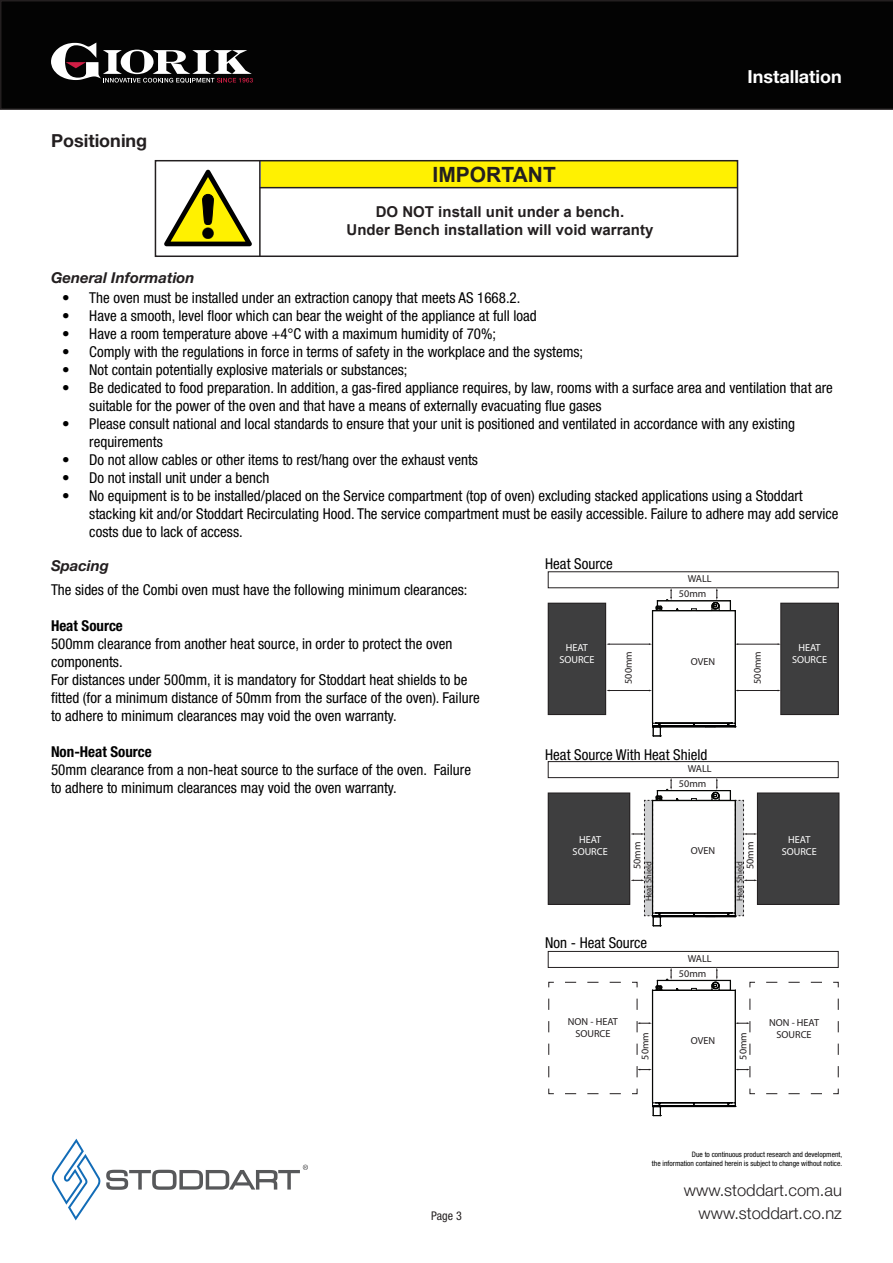
<style>
.page{position:relative;width:893px;height:1263px;background:#fff}
.page>*{position:absolute;margin:0;border:0;box-sizing:border-box;transform-origin:0 0}
.t1{font:700 21px "Arial";color:#231f20}
.Header_non_content{font:700 18px "Helvetica Neue LT Pro";color:#fff}
.Sub_Header_-_JM{font:700 18px "Helvetica Neue LT Pro";color:#231f20}
.t2{font:300 16.5px/22.8px "Helvetica Neue LT Pro";color:#231f20;text-align:right}
.operation{font:condensed 15px/18px "Helvetica Neue LT Pro";color:#000}
.t3{font:700 15px "Arial";color:#231f20}
.Sub_Header_Info_-_JM{font:italic 700 15px "Helvetica Neue LT Pro";color:#231f20}
.t4{font:condensed 12px "Helvetica Neue LT Pro";color:#231f20}
.t5{font:10.2px/15px "Myriad Pro";color:#231f20}
.t6{font:10.2px/12.1px "Myriad Pro";color:#fff;text-align:center}
.t7{font:8.55px "Myriad Pro";color:#231f20}
.t8{font:condensed 7.5px/9px "Helvetica Neue LT Pro";color:#000;text-align:right}
.s1{font-weight:700}
</style>
<div class="page">
<svg style="left:51px;top:1139px;width:257px;height:81px"></svg>
<div style="left:0;top:0;width:893px;height:110px;background:#030303"></div>
<svg style="left:51px;top:43px;width:202px;height:40px"></svg>
<svg style="left:164px;top:170px;width:88px;height:76px"></svg>
<div style="left:261px;top:161px;width:476px;height:27px;background:#fff101"></div>
<div style="left:155px;top:160px;width:583px;height:97px;border:2px solid #231f20"></div>
<hr style="left:259px;top:161px;width:2px;height:95px;background:#231f20">
<hr style="left:260px;top:187px;width:478px;height:1px;background:#231f20">
<div style="left:548px;top:603px;width:58px;height:111px;background:#3e3e3f"></div>
<div style="left:548px;top:603px;width:58px;height:112px;border:1px solid #231f20"></div>
<hr style="left:609px;top:690px;width:40px;height:1px;background:#231f20">
<hr style="left:609px;top:644px;width:40px;height:1px;background:#231f20">
<hr style="left:738px;top:690px;width:40px;height:1px;background:#231f20">
<hr style="left:738px;top:644px;width:40px;height:1px;background:#231f20">
<div style="left:781px;top:603px;width:57px;height:111px;background:#3e3e3f"></div>
<div style="left:781px;top:603px;width:57px;height:112px;border:1px solid #231f20"></div>
<svg style="left:649px;top:588px;width:89px;height:149px"></svg>
<div style="left:548px;top:761px;width:290px;height:17px;border:1px solid #231f20"></div>
<div style="left:548px;top:793px;width:82px;height:111px;background:#3e3e3f"></div>
<div style="left:548px;top:793px;width:82px;height:112px;border:1px solid #231f20"></div>
<div style="left:757px;top:793px;width:82px;height:111px;background:#3e3e3f"></div>
<div style="left:757px;top:793px;width:82px;height:112px;border:1px solid #231f20"></div>
<svg style="left:631px;top:778px;width:126px;height:149px"></svg>
<div style="left:548px;top:951px;width:290px;height:17px;border:1px solid #231f20"></div>
<svg style="left:766px;top:1093px;width:56px;height:1px"></svg>
<svg style="left:766px;top:982px;width:73px;height:6px"></svg>
<svg style="left:833px;top:998px;width:6px;height:96px"></svg>
<svg style="left:548px;top:1088px;width:73px;height:6px"></svg>
<svg style="left:548px;top:982px;width:6px;height:95px"></svg>
<svg style="left:565px;top:982px;width:56px;height:1px"></svg>
<svg style="left:632px;top:967px;width:123px;height:149px"></svg>
<p class="Sub_Header_-_JM" style="left:51px;top:129px;width:98px">Positioning</p>
<p class="Sub_Header_Info_-_JM" style="left:51px;top:268px;width:145px">General Information</p>
<p class="t1" style="left:433px;top:160px;width:125px">IMPORTANT</p>
<p class="t3" style="left:376px;top:201px;width:250px">DO NOT install unit under a bench.</p>
<p class="t3" style="left:347px;top:219px;width:308px">Under Bench installation will void warranty</p>
<p class="Header_non_content" style="left:747px;top:65px;width:96px">Installation</p>
<p class="operation" style="left:62px;top:288px;width:460px">• The oven must be installed under an extraction canopy that meets AS 1668.2.</p>
<p class="operation" style="left:62px;top:306px;width:476px">• Have a smooth, level floor which can bear the weight of the appliance at full load</p>
<p class="operation" style="left:62px;top:324px;width:435px">• Have a room temperature above +4°C with a maximum humidity of 70%;</p>
<p class="operation" style="left:62px;top:342px;width:522px">• Comply with the regulations in force in terms of safety in the workplace and the systems;</p>
<p class="operation" style="left:62px;top:360px;width:347px">• Not contain potentially explosive materials or substances;</p>
<p class="operation" style="left:89px;top:378px;width:745px;text-indent:-27px">• Be dedicated to food preparation. In addition, a gas-fired appliance requires, by law, rooms with a surface area and ventilation that are suitable for the power of the oven and that have a means of externally evacuating flue gases</p>
<p class="operation" style="left:89px;top:414px;width:707px;text-indent:-27px">• Please consult national and local standards to ensure that your unit is positioned and ventilated in accordance with any existing requirements</p>
<p class="operation" style="left:62px;top:450px;width:417px">• Do not allow cables or other items to rest/hang over the exhaust vents</p>
<p class="operation" style="left:62px;top:468px;width:209px">• Do not install unit under a bench</p>
<p class="operation" style="left:89px;top:486px;width:751px;text-indent:-27px">• No equipment is to be installed/placed on the Service compartment (top of oven) excluding stacked applications using a Stoddart stacking kit and/or Stoddart Recirculating Hood. The service compartment must be easily accessible. Failure to adhere may add service costs due to lack of access.</p>
<p class="Sub_Header_Info_-_JM" style="left:51px;top:556px;width:60px">Spacing</p>
<p class="operation" style="left:545px;top:554px;width:69px">Heat Source</p>
<p class="t5" style="left:688px;top:571px;width:25px">WALL</p>
<p class="operation" style="left:51px;top:580px;width:418px">The sides of the Combi oven must have the following minimum clearances:</p>
<p class="operation" style="left:51px;top:616px;width:403px"><span class="s1">Heat Source<br></span>500mm clearance from another heat source, in order to protect the oven components.</p>
<p class="operation" style="left:51px;top:670px;width:430px">For distances under 500mm, it is mandatory for Stoddart heat shields to be fitted (for a minimum distance of 50mm from the surface of the oven). Failure to adhere to minimum clearances may void the oven warranty.</p>
<p class="operation" style="left:51px;top:742px;width:421px"><span class="s1">Non-Heat Source<br></span>50mm clearance from a non-heat source to the surface of the oven. Failure to adhere to minimum clearances may void the oven warranty.</p>
<p class="t5" style="left:679px;top:586px;width:29px">50mm</p>
<p class="t6" style="left:559px;top:641px;width:37px">HEAT<br>SOURCE</p>
<p class="t6" style="left:798px;top:641px;width:24px">HEAT</p>
<p class="t5" style="left:621px;top:684px;width:34px;rotate:-90deg">500mm</p>
<p class="t5" style="left:750px;top:684px;width:34px;rotate:-90deg">500mm</p>
<p class="t5" style="left:691px;top:653px;width:26px">OVEN</p>
<p class="t6" style="left:792px;top:654px;width:37px">SOURCE</p>
<p class="operation" style="left:545px;top:746px;width:164px">Heat Source With Heat Shield</p>
<p class="t5" style="left:679px;top:761px;width:34px;text-indent:9px">WALL<br>50mm</p>
<p class="t6" style="left:573px;top:833px;width:37px">HEAT<br>SOURCE</p>
<p class="t6" style="left:788px;top:833px;width:24px">HEAT</p>
<p class="t5" style="left:629px;top:869px;width:29px;rotate:-90deg">50mm</p>
<p class="t5" style="left:742px;top:869px;width:29px;rotate:-90deg">50mm</p>
<p class="t5" style="left:691px;top:843px;width:26px">OVEN</p>
<p class="t6" style="left:782px;top:845px;width:37px">SOURCE</p>
<p class="t7" style="left:643px;top:901px;width:42px;rotate:-90deg">Heat Shield</p>
<p class="t7" style="left:734px;top:901px;width:42px;rotate:-90deg">Heat Shield</p>
<p class="operation" style="left:545px;top:934px;width:104px">Non - Heat Source</p>
<p class="t5" style="left:679px;top:951px;width:34px;text-indent:9px">WALL<br>50mm</p>
<p class="t4" style="left:431px;top:1209px;width:32px">Page 3</p>
<p class="t5" style="left:568px;top:1015px;width:51px;line-height:12.1px;text-align:center">NON - HEAT<br>SOURCE</p>
<p class="t5" style="left:769px;top:1016px;width:51px;line-height:12.1px;text-align:center">NON - HEAT<br>SOURCE</p>
<p class="t5" style="left:637px;top:1059px;width:29px;rotate:-90deg">50mm</p>
<p class="t5" style="left:735px;top:1059px;width:29px;rotate:-90deg">50mm</p>
<p class="t5" style="left:691px;top:1033px;width:26px">OVEN</p>
<p class="t8" style="left:652px;top:1150px;width:192px">Due to continuous product research and development,<br>the information contained herein is subject to change without notice.</p>
<p class="t2" style="left:684px;top:1178px;width:160px">www.stoddart.com.au www.stoddart.co.nz</p>
</div>
